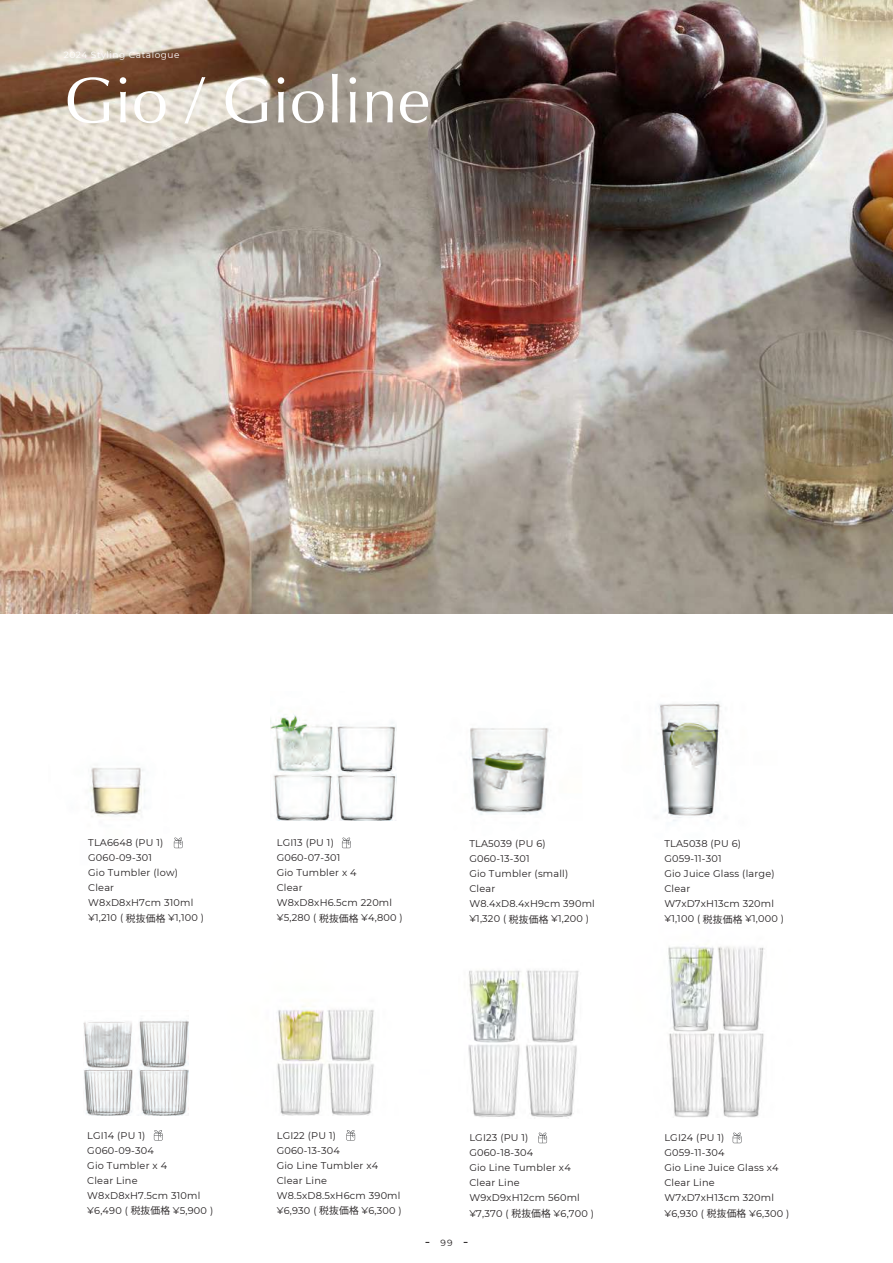
<style>
.page{position:relative;width:893px;height:1263px;background:#fff}
.page>*{position:absolute;margin:0;border:0;box-sizing:border-box;transform-origin:0 0}
.t1{font:64.65px "Optima";color:#fff}
.t2{font:9.75px/15px "Montserrat";letter-spacing:.02em;color:#231f20}
.t3{font:9px "Montserrat";letter-spacing:.06em;color:#fff}
.t4{font:9px "Montserrat";color:#231f20}
.s1{font-family:"Koz Go Pr 6 N"}
</style>
<div class="page">
<img style="left:84px;top:1020px;width:104px;height:95px">
<img style="left:277px;top:1006px;width:97px;height:109px">
<img style="left:668px;top:946px;width:96px;height:171px">
<img style="left:90px;top:767px;width:92px;height:82px">
<img style="left:271px;top:714px;width:126px;height:107px">
<img style="left:470px;top:728px;width:79px;height:87px">
<img style="left:658px;top:703px;width:63px;height:118px">
<svg style="left:154px;top:1130px;width:9px;height:11px"></svg>
<svg style="left:346px;top:1130px;width:9px;height:11px"></svg>
<svg style="left:538px;top:1132px;width:9px;height:11px"></svg>
<svg style="left:733px;top:1132px;width:8px;height:11px"></svg>
<img style="left:0;top:0;width:893px;height:614px">
<img style="left:468px;top:970px;width:111px;height:148px">
<svg style="left:342px;top:837px;width:9px;height:11px"></svg>
<svg style="left:174px;top:837px;width:9px;height:11px"></svg>
<p class="t3" style="left:64px;top:49px;width:117px">2024 Styling Catalogue</p>
<h1 class="t1" style="left:64px;top:63px;width:368px">Gio / Gioline</h1>
<p class="t2" style="left:277px;top:835px;width:128px">LGI13 (PU 1)<br>G060-07-301<br>Gio Tumbler x 4<br>Clear<br>W8xD8xH6.5cm 220ml ¥5,280 ( <span class="s1">税抜価格</span> ¥4,800 )</p>
<p class="t2" style="left:88px;top:835px;width:117px">TLA6648 (PU 1)<br>G060-09-301<br>Gio Tumbler (low)<br>Clear<br>W8xD8xH7cm 310ml ¥1,210 ( <span class="s1">税抜価格</span> ¥1,100 )</p>
<p class="t2" style="left:664px;top:836px;width:121px">TLA5038 (PU 6)<br>G059-11-301<br>Gio Juice Glass (large)<br>Clear<br>W7xD7xH13cm 320ml ¥1,100 ( <span class="s1">税抜価格</span> ¥1,000 )</p>
<p class="t2" style="left:469px;top:836px;width:127px">TLA5039 (PU 6)<br>G060-13-301<br>Gio Tumbler (small)<br>Clear<br>W8.4xD8.4xH9cm 390ml ¥1,320 ( <span class="s1">税抜価格</span> ¥1,200 )</p>
<p class="t2" style="left:87px;top:1127px;width:127px">LGI14 (PU 1)<br>G060-09-304<br>Gio Tumbler x 4<br>Clear Line<br>W8xD8xH7.5cm 310ml ¥6,490 ( <span class="s1">税抜価格</span> ¥5,900 )</p>
<p class="t2" style="left:469px;top:1130px;width:126px">LGI23 (PU 1)<br>G060-18-304<br>Gio Line Tumbler x4<br>Clear Line<br>W9xD9xH12cm 560ml ¥7,370 ( <span class="s1">税抜価格</span> ¥6,700 )</p>
<p class="t2" style="left:664px;top:1130px;width:126px">LGI24 (PU 1)<br>G059-11-304<br>Gio Line Juice Glass x4<br>Clear Line<br>W7xD7xH13cm 320ml ¥6,930 ( <span class="s1">税抜価格</span> ¥6,300 )</p>
<p class="t2" style="left:277px;top:1127px;width:126px">LGI22 (PU 1)<br>G060-13-304<br>Gio Line Tumbler x4<br>Clear Line<br>W8.5xD8.5xH6cm 390ml ¥6,930 ( <span class="s1">税抜価格</span> ¥6,300 )</p>
<p class="t4" style="left:440px;top:1236px;width:14px">99</p>
</div>
